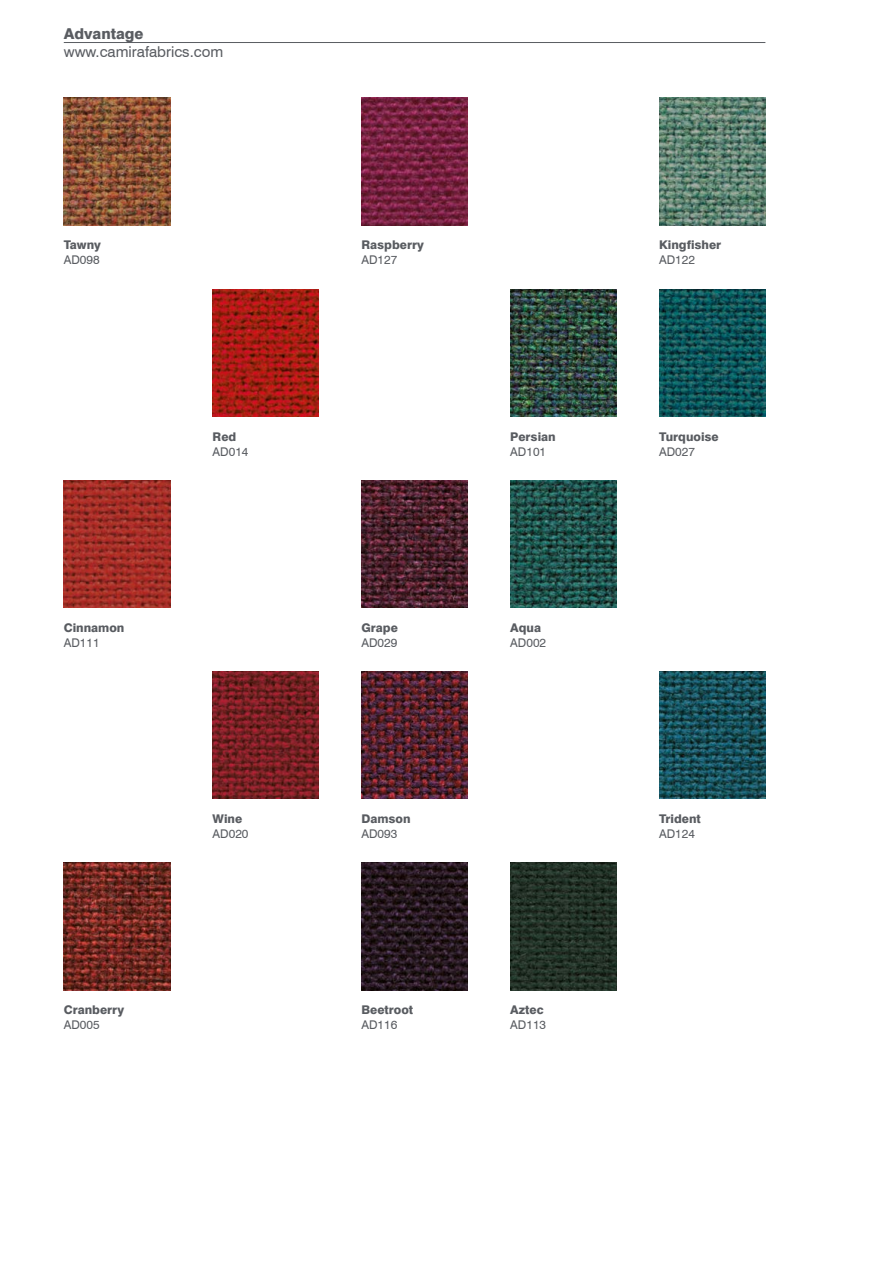
<style>
.page{position:relative;width:893px;height:1263px;background:#fff}
.page>*{position:absolute;margin:0;border:0;box-sizing:border-box;transform-origin:0 0}
.t1{font:15px "Swiss 721 BT";color:#595c61}
.t2{font:800 15px "Swiss 721 BT";color:#595c61}
.t3{font:800 12px "Swiss 721 BT";color:#595c61}
.t4{font:12px "Swiss 721 BT";color:#595c61}
</style>
<div class="page">
<hr style="left:64px;top:42px;width:701px;height:1px;background:#595c61">
<img style="left:64px;top:98px;width:106px;height:127px">
<img style="left:361px;top:98px;width:107px;height:127px">
<img style="left:659px;top:98px;width:106px;height:127px">
<img style="left:213px;top:289px;width:106px;height:128px">
<img style="left:510px;top:289px;width:107px;height:128px">
<img style="left:659px;top:289px;width:106px;height:128px">
<img style="left:64px;top:480px;width:106px;height:128px">
<img style="left:361px;top:480px;width:107px;height:128px">
<img style="left:510px;top:480px;width:107px;height:128px">
<img style="left:213px;top:671px;width:106px;height:128px">
<img style="left:361px;top:671px;width:107px;height:128px">
<img style="left:659px;top:671px;width:106px;height:128px">
<img style="left:64px;top:862px;width:106px;height:128px">
<img style="left:361px;top:862px;width:107px;height:128px">
<img style="left:510px;top:862px;width:107px;height:128px">
<p class="t2" style="left:64px;top:25px;width:81px">Advantage</p>
<p class="t1" style="left:64px;top:42px;width:161px">www.camirafabrics.com</p>
<p class="t3" style="left:64px;top:238px;width:39px">Tawny</p>
<p class="t4" style="left:64px;top:253px;width:37px">AD098</p>
<p class="t3" style="left:361px;top:238px;width:64px">Raspberry</p>
<p class="t4" style="left:361px;top:253px;width:37px">AD127</p>
<p class="t3" style="left:659px;top:238px;width:64px">Kingfisher</p>
<p class="t4" style="left:659px;top:253px;width:37px">AD122</p>
<p class="t3" style="left:213px;top:429px;width:25px">Red</p>
<p class="t4" style="left:213px;top:444px;width:37px">AD014</p>
<p class="t3" style="left:510px;top:429px;width:47px">Persian</p>
<p class="t4" style="left:510px;top:444px;width:37px">AD101</p>
<p class="t3" style="left:659px;top:429px;width:61px">Turquoise</p>
<p class="t4" style="left:659px;top:444px;width:37px">AD027</p>
<p class="t3" style="left:64px;top:620px;width:62px">Cinnamon</p>
<p class="t4" style="left:64px;top:635px;width:37px">AD111</p>
<p class="t3" style="left:361px;top:620px;width:38px">Grape</p>
<p class="t4" style="left:361px;top:635px;width:37px">AD029</p>
<p class="t3" style="left:510px;top:620px;width:32px">Aqua</p>
<p class="t4" style="left:510px;top:635px;width:37px">AD002</p>
<p class="t3" style="left:213px;top:811px;width:31px">Wine</p>
<p class="t4" style="left:213px;top:826px;width:37px">AD020</p>
<p class="t3" style="left:361px;top:811px;width:51px">Damson</p>
<p class="t4" style="left:361px;top:826px;width:37px">AD093</p>
<p class="t3" style="left:659px;top:811px;width:43px">Trident</p>
<p class="t4" style="left:659px;top:826px;width:37px">AD124</p>
<p class="t3" style="left:64px;top:1002px;width:62px">Cranberry</p>
<p class="t4" style="left:64px;top:1017px;width:37px">AD005</p>
<p class="t3" style="left:361px;top:1002px;width:53px">Beetroot</p>
<p class="t4" style="left:361px;top:1017px;width:37px">AD116</p>
<p class="t3" style="left:510px;top:1002px;width:35px">Aztec</p>
<p class="t4" style="left:510px;top:1017px;width:37px">AD113</p>
</div>
